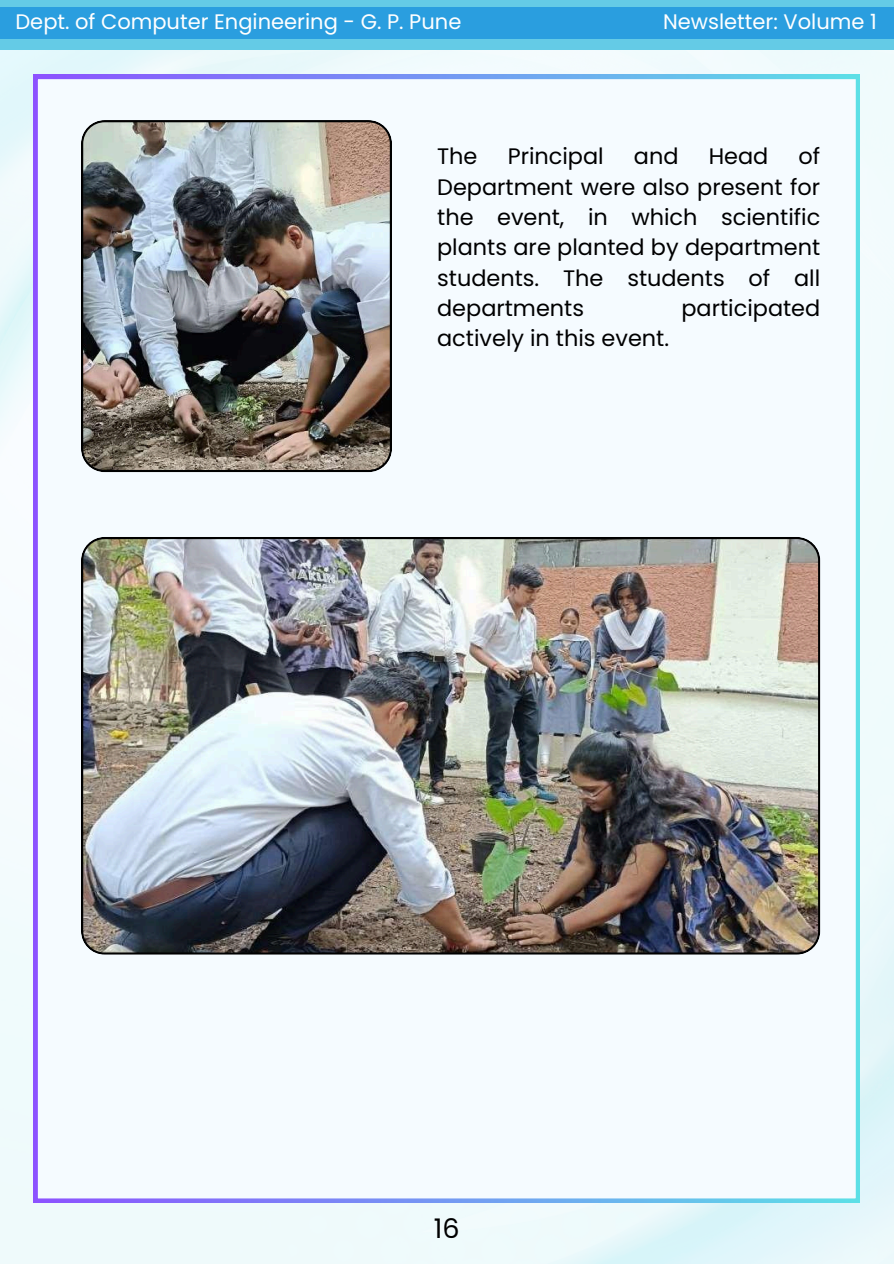
<style>
.page{position:relative;width:894px;height:1264px;background:#fff}
.page>*{position:absolute;margin:0;border:0;box-sizing:border-box;transform-origin:0 0}
.t1{font:27px "Poppins";color:#000}
.t2{font:22.35px/30.3px "Poppins";color:#000;text-align:justify}
.t3{font:21px "Poppins";color:#fff}
</style>
<div class="page">
<img style="left:0;top:50px;width:893px;height:1213px">
<div style="left:33px;top:75px;width:826px;height:1127px;background:#f5fbff"></div>
<img style="left:81px;top:537px;width:739px;height:417px">
<img style="left:81px;top:120px;width:310px;height:352px">
<div style="left:0;top:0;width:893px;height:50px;background:#64cbe6"></div>
<div style="left:0;top:7px;width:893px;height:32px;background:#2a9edf"></div>
<p class="t3" style="left:15px;top:7px;width:447px">Dept. of Computer Engineering - G. P. Pune</p>
<p class="t3" style="left:663px;top:7px;width:215px">Newsletter: Volume 1</p>
<p class="t2" style="left:437px;top:141px;width:384px;text-indent:361px">of Department were also present for the event, in which scientific plants are planted by department students. The students of all departments</p>
<p class="t2" style="left:437px;top:141px;width:42px">The</p>
<p class="t2" style="left:507px;top:141px;width:97px">Principal</p>
<p class="t2" style="left:633px;top:141px;width:46px">and</p>
<p class="t2" style="left:708px;top:141px;width:61px">Head</p>
<p class="t2" style="left:681px;top:293px;width:140px">participated</p>
<p class="t2" style="left:437px;top:323px;width:233px">actively in this event.</p>
<h1 class="t1" style="left:434px;top:1209px;width:27px">16</h1>
</div>
